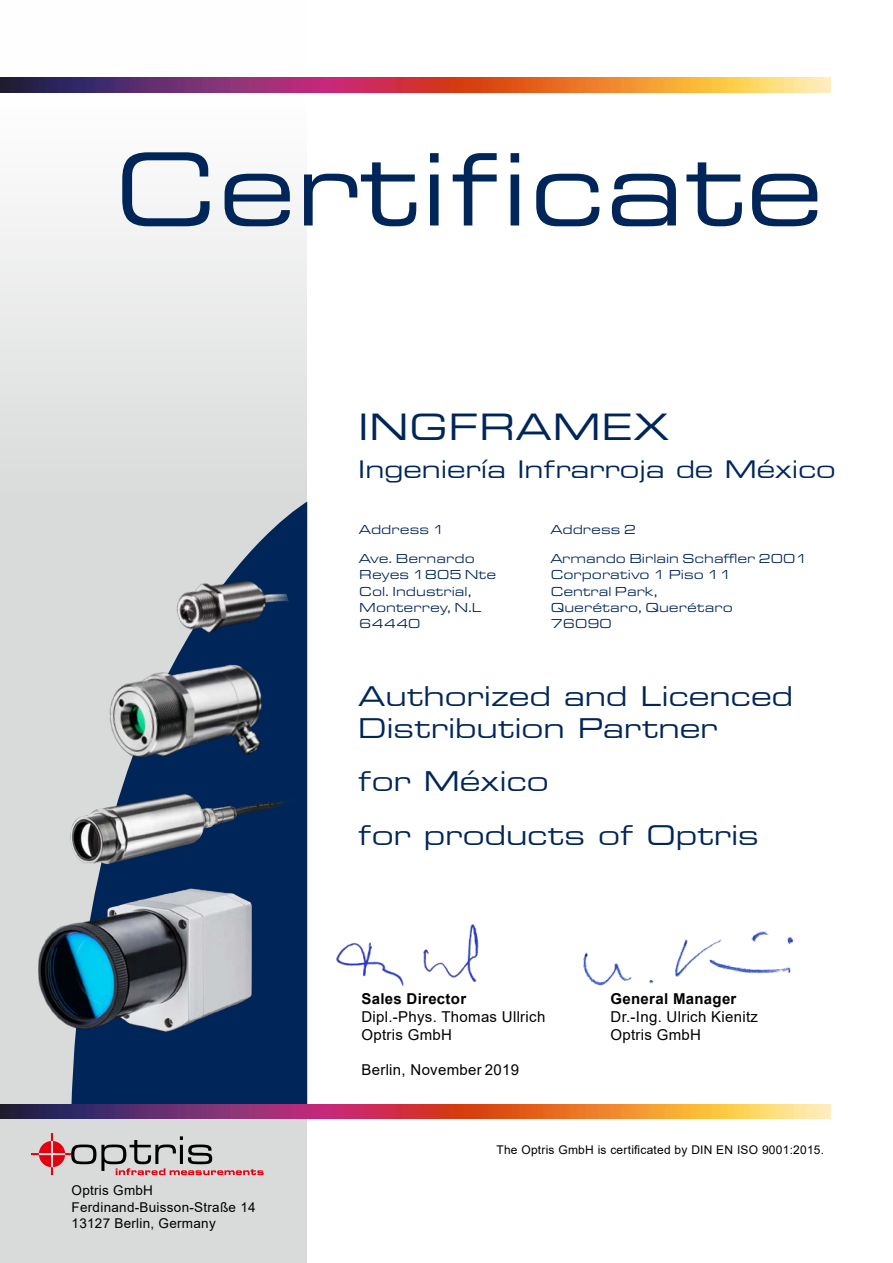
<style>
.page{position:relative;width:893px;height:1263px;background:#fff}
.page>*{position:absolute;margin:0;border:0;box-sizing:border-box;transform-origin:0 0}
.t1{font:99.9px "Eurostile Ex Two Normal";letter-spacing:.02em;color:#002659}
.t2{font:36px "Eurostile Ex Two Normal";letter-spacing:.02em;color:#002659}
.t3{font:27px/32.4px "Eurostile Ex Two Normal";color:#002659}
.t4{font:24px "Eurostile Ex Two Normal";color:#002659}
.t5{font:15px/18px "Arial";letter-spacing:.02em;color:#000}
.t6{font:700 15px "Arial";letter-spacing:.02em;color:#000}
.t7{font:13.5px/16.2px "Eurostile Ext";color:#002659}
.t8{font:13.5px/16.2px "Arial";letter-spacing:.02em;color:#000}
.t9{font:12px "Arial";letter-spacing:.02em;color:#000}
</style>
<div class="page">
<div style="left:0;top:0;width:307px;height:1263px;background:linear-gradient(to bottom,#f4f4f4,#cfd0d0)"></div>
<img style="left:0;top:78px;width:830px;height:14px">
<svg style="left:31px;top:1133px;width:233px;height:42px;background:#c3afb0"></svg>
<svg style="left:71px;top:502px;width:236px;height:602px;background:#677b96"></svg>
<img style="left:57px;top:778px;width:239px;height:106px">
<img style="left:163px;top:554px;width:136px;height:114px">
<img style="left:21px;top:874px;width:254px;height:177px">
<img style="left:90px;top:641px;width:198px;height:143px">
<img style="left:583px;top:931px;width:210px;height:55px">
<img style="left:336px;top:924px;width:143px;height:62px">
<img style="left:0;top:1104px;width:830px;height:15px">
<h1 class="t1" style="left:115px;top:121px;width:710px">Certificate</h1>
<h2 class="t2" style="left:358px;top:403px;width:313px">INGFRAMEX</h2>
<h3 class="t4" style="left:358px;top:453px;width:479px">Ingeniería Infrarroja de México</h3>
<p class="t7" style="left:359px;top:514px;width:117px;line-height:29px">Address 1<br>Ave. Bernardo</p>
<p class="t7" style="left:359px;top:566px;width:138px">Reyes 1805 Nte<br>Col. Industrial,<br>Monterrey, N.L<br>64440</p>
<p class="t7" style="left:551px;top:514px;width:258px;line-height:29px">Address 2<br>Armando Birlain Schaffler 2001</p>
<p class="t7" style="left:551px;top:566px;width:184px">Corporativo 1 Piso 11<br>Central Park,<br>Querétaro, Querétaro<br>76090</p>
<h3 class="t3" style="left:358px;top:679px;width:436px">Authorized and Licenced<br>Distribution Partner</h3>
<h3 class="t3" style="left:358px;top:754px;width:402px;line-height:53.4px">for México<br>for products of Optris</h3>
<p class="t6" style="left:361px;top:988px;width:106px">Sales Director</p>
<p class="t5" style="left:361px;top:1008px;width:185px">Dipl.-Phys. Thomas Ullrich<br>Optris GmbH</p>
<p class="t5" style="left:361px;top:1060px;width:159px">Berlin, November 2019</p>
<p class="t6" style="left:611px;top:988px;width:127px">General Manager</p>
<p class="t5" style="left:611px;top:1008px;width:149px">Dr.-Ing. Ulrich Kienitz<br>Optris GmbH</p>
<p class="t8" style="left:72px;top:1182px;width:186px">Optris GmbH<br>Ferdinand-Buisson-Straße 14<br>13127 Berlin, Germany</p>
<p class="t9" style="left:496px;top:1141px;width:329px">The Optris GmbH is certificated by DIN EN ISO 9001:2015.</p>
</div>
